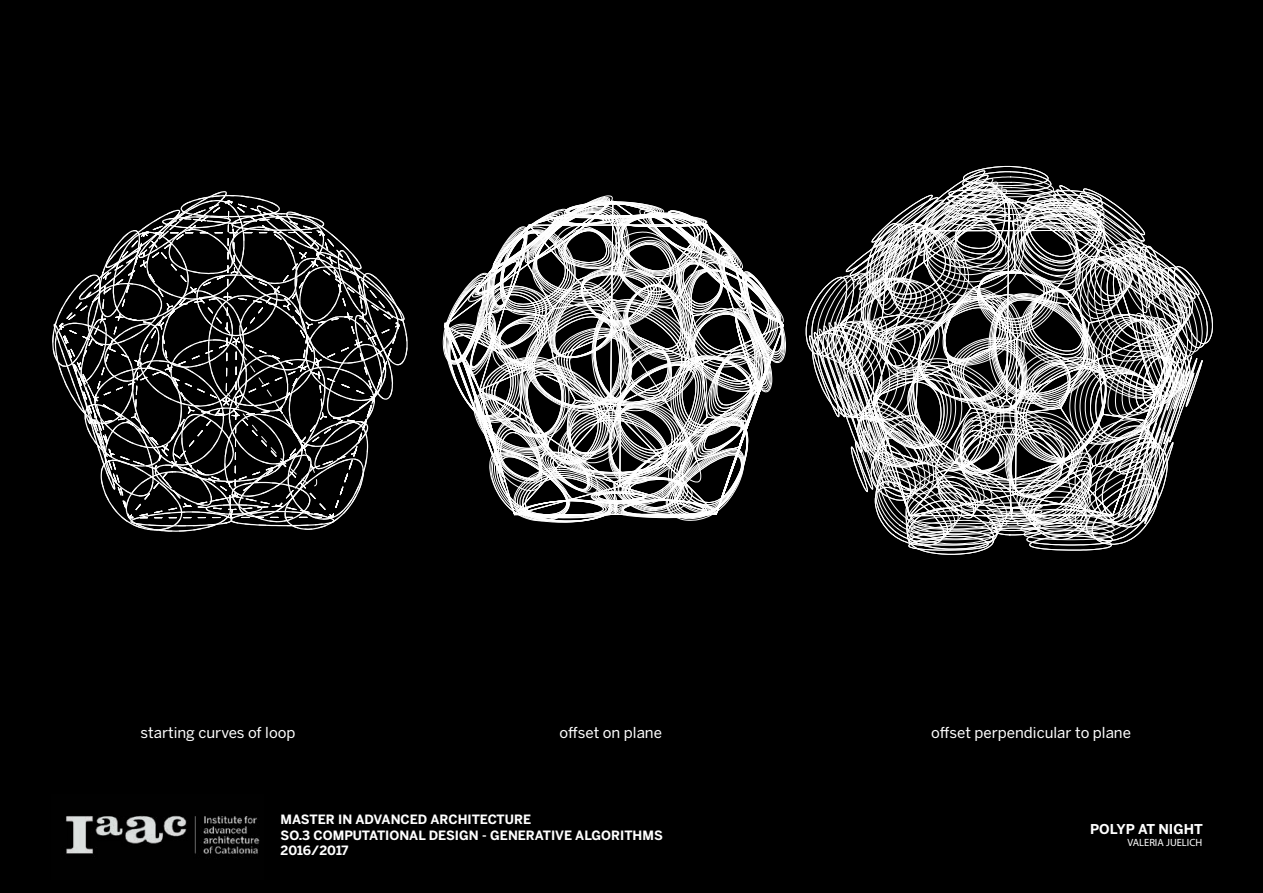
<style>
.page{position:relative;width:1263px;height:893px;background:#000}
.page>*{position:absolute;margin:0;border:0;box-sizing:border-box;transform-origin:0 0}
.t1{font:15px "Benton Sans";color:#fff}
.t2{font:700 13.5px "Benton Sans";color:#fff}
.t3{font:700 12.75px/15.3px "Benton Sans";color:#fff}
.t4{font:10.5px "Myriad Pro";color:#fff}
</style>
<div class="page">
<img style="left:66px;top:815px;width:194px;height:39px">
<svg style="left:52px;top:191px;width:356px;height:341px"></svg>
<svg style="left:443px;top:195px;width:343px;height:328px"></svg>
<svg style="left:806px;top:166px;width:407px;height:389px"></svg>
<p class="t1" style="left:141px;top:724px;width:156px">starting curves of loop</p>
<p class="t1" style="left:559px;top:724px;width:104px">offset on plane</p>
<p class="t1" style="left:931px;top:724px;width:201px">offset perpendicular to plane</p>
<p class="t3" style="left:281px;top:812px;width:384px">MASTER IN ADVANCED ARCHITECTURE<br>SO.3 COMPUTATIONAL DESIGN - GENERATIVE ALGORITHMS<br>2016/2017</p>
<p class="t2" style="left:1090px;top:820px;width:114px">POLYP AT NIGHT</p>
<p class="t4" style="left:1127px;top:836px;width:76px">VALERIA JUELICH</p>
</div>
